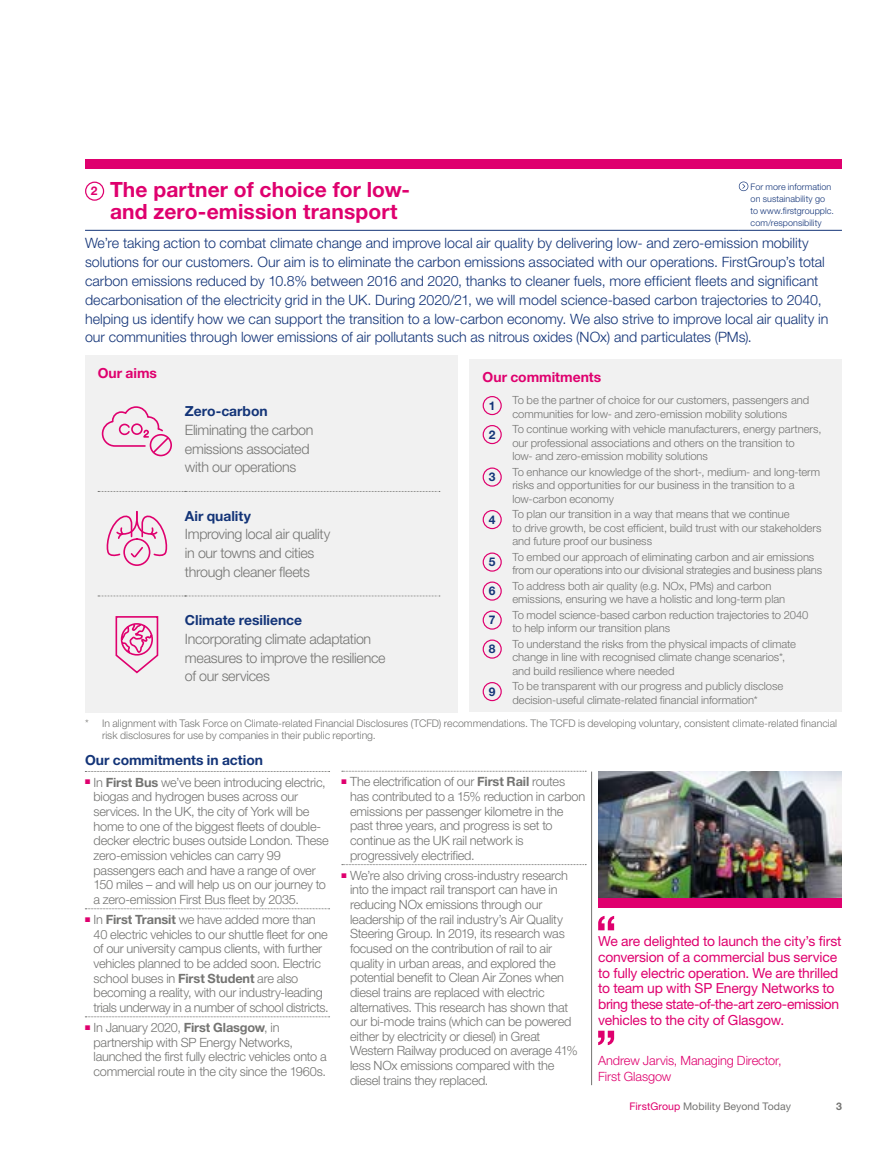
<style>
.page{position:relative;width:893px;height:1149px;background:#fff}
.page>*{position:absolute;margin:0;border:0;box-sizing:border-box;transform-origin:0 0}
.t1{font:700 21px/22.5px "Helvetica Neue LT Pro";letter-spacing:.005em;color:#df006e;text-align:center}
.t2{font:300 14.25px/18.8px "Helvetica Neue LT Pro";color:#133478}
.t3{font:300 14.25px/18.8px "Helvetica Neue LT Pro";letter-spacing:-.02em;color:#747472}
.t4{font:13.8px/15.8px "Helvetica Neue LT Pro";letter-spacing:-.015em;color:#df006e}
.t5{font:700 13.8px "Helvetica Neue LT Pro";color:#133478}
.t6{font:700 13.8px "Helvetica Neue LT Pro";color:#df006e}
.t7{font:300 12.75px/14.5px "Helvetica Neue LT Pro";letter-spacing:-.015em;color:#747472}
.t8{font:300 12.75px/15.8px "Helvetica Neue LT Pro";letter-spacing:-.01em;color:#df006e}
.t9{font:700 12px "Helvetica Neue LT Pro";color:#133478}
.t10{font:300 11.25px/13.5px "Helvetica Neue LT Pro";letter-spacing:-.005em;color:#747472}
.t11{font:300 10.5px/12px "Helvetica Neue LT Pro";color:#747472}
.t12{font:10.5px "Helvetica Neue LT Pro";letter-spacing:.005em;color:#747472}
.t13{font:700 10.5px "Helvetica Neue LT Pro";color:#747472}
.t14{font:300 9px/12px "Helvetica Neue LT Pro";letter-spacing:.01em;color:#133478}
.s1{font-size:12px}
.s2{font-weight:700}
.s3{color:#df006e}
</style>
<div class="page">
<div style="left:85px;top:160px;width:757px;height:9px;background:#df006e"></div>
<img style="left:598px;top:771px;width:244px;height:127px">
<hr style="left:591px;top:771px;width:1px;height:313px;background:#747472">
<div style="left:598px;top:898px;width:244px;height:9px;background:#df006e"></div>
<hr style="left:85px;top:230px;width:654px;height:1px;background:#133478">
<hr style="left:739px;top:230px;width:103px;height:1px;background:#133478">
<div style="left:85px;top:181px;width:19px;height:20px;border:1px solid #df006e;border-radius:50%"></div>
<svg style="left:739px;top:181px;width:9px;height:10px"></svg>
<div style="left:470px;top:360px;width:372px;height:351px;background:#f1f1f1"></div>
<div style="left:483px;top:396px;width:19px;height:19px;border:1px solid #df006e;border-radius:50%"></div>
<div style="left:483px;top:425px;width:19px;height:19px;border:1px solid #df006e;border-radius:50%"></div>
<div style="left:483px;top:467px;width:19px;height:19px;border:1px solid #df006e;border-radius:50%"></div>
<div style="left:483px;top:510px;width:19px;height:19px;border:1px solid #df006e;border-radius:50%"></div>
<div style="left:483px;top:552px;width:19px;height:19px;border:1px solid #df006e;border-radius:50%"></div>
<div style="left:483px;top:581px;width:19px;height:19px;border:1px solid #df006e;border-radius:50%"></div>
<div style="left:483px;top:610px;width:19px;height:19px;border:1px solid #df006e;border-radius:50%"></div>
<div style="left:483px;top:639px;width:19px;height:19px;border:1px solid #df006e;border-radius:50%"></div>
<div style="left:483px;top:681px;width:19px;height:20px;border:1px solid #df006e;border-radius:50%"></div>
<div style="left:85px;top:355px;width:372px;height:356px;background:#f1f1f1"></div>
<svg style="left:98px;top:491px;width:342px;height:1px"></svg>
<svg style="left:98px;top:595px;width:342px;height:1px"></svg>
<div style="left:150px;top:434px;width:22px;height:22px;border:2px solid #df006e;border-radius:50%"></div>
<svg style="left:101px;top:406px;width:70px;height:48px"></svg>
<div style="left:131px;top:423px;width:12px;height:12px;border:2px solid #df006e;border-radius:50%"></div>
<div style="left:123px;top:538px;width:27px;height:28px;border:2px solid #df006e;border-radius:50%"></div>
<svg style="left:106px;top:511px;width:62px;height:47px"></svg>
<svg style="left:115px;top:616px;width:44px;height:58px"></svg>
<svg style="left:85px;top:771px;width:245px;height:1px"></svg>
<svg style="left:85px;top:908px;width:245px;height:1px"></svg>
<svg style="left:85px;top:1016px;width:245px;height:1px"></svg>
<svg style="left:342px;top:770px;width:244px;height:1px"></svg>
<svg style="left:342px;top:864px;width:244px;height:1px"></svg>
<svg style="left:598px;top:915px;width:16px;height:15px"></svg>
<svg style="left:598px;top:1030px;width:16px;height:14px"></svg>
<h1 class="t1" style="left:91px;top:177px;width:321px"><span class="s1">2</span> The partner of choice for low&shy;and zero-emission transport</h1>
<p class="t14" style="left:751px;top:180px;width:85px">For more information on sustainability go to www.firstgroupplc. com/responsibility</p>
<p class="t2" style="left:85px;top:234px;width:745px">We’re taking action to combat climate change and improve local air quality by delivering low- and zero-emission mobility solutions for our customers. Our aim is to eliminate the carbon emissions associated with our operations. FirstGroup’s total carbon emissions reduced by 10.8% between 2016 and 2020, thanks to cleaner fuels, more efficient fleets and significant decarbonisation of the electricity grid in the UK. During 2020/21, we will model science-based carbon trajectories to 2040, helping us identify how we can support the transition to a low-carbon economy. We also strive to improve local air quality in our communities through lower emissions of air pollutants such as nitrous oxides (NOx) and particulates (PMs).</p>
<p class="t6" style="left:98px;top:364px;width:61px">Our aims</p>
<p class="t5" style="left:185px;top:402px;width:84px">Zero-carbon</p>
<p class="t3" style="left:185px;top:420px;width:130px">Eliminating the carbon emissions associated with our operations</p>
<p class="t5" style="left:185px;top:506px;width:67px">Air quality</p>
<p class="t3" style="left:185px;top:524px;width:147px">Improving local air quality in our towns and cities through cleaner fleets</p>
<p class="t5" style="left:185px;top:611px;width:119px">Climate resilience</p>
<p class="t3" style="left:185px;top:629px;width:202px">Incorporating climate adaptation measures to improve the resilience of our services</p>
<p class="t6" style="left:483px;top:369px;width:120px">Our commitments</p>
<p class="t9" style="left:489px;top:398px;width:8px">1</p>
<p class="t10" style="left:512px;top:393px;width:298px">To be the partner of choice for our customers, passengers and communities for low- and zero-emission mobility solutions</p>
<p class="t9" style="left:489px;top:427px;width:8px">2</p>
<p class="t10" style="left:512px;top:422px;width:311px">To continue working with vehicle manufacturers, energy partners, our professional associations and others on the transition to<br>low- and zero-emission mobility solutions</p>
<p class="t9" style="left:489px;top:469px;width:8px">3</p>
<p class="t10" style="left:512px;top:464px;width:309px">To enhance our knowledge of the short-, medium- and long-term risks and opportunities for our business in the transition to a low-carbon economy</p>
<p class="t9" style="left:489px;top:512px;width:8px">4</p>
<p class="t10" style="left:512px;top:507px;width:310px">To plan our transition in a way that means that we continue<br>to drive growth, be cost efficient, build trust with our stakeholders and future proof our business</p>
<p class="t9" style="left:489px;top:554px;width:8px">5</p>
<p class="t10" style="left:512px;top:549px;width:311px">To embed our approach of eliminating carbon and air emissions from our operations into our divisional strategies and business plans</p>
<p class="t9" style="left:489px;top:583px;width:8px">6</p>
<p class="t10" style="left:512px;top:578px;width:274px">To address both air quality (e.g. NOx, PMs) and carbon emissions, ensuring we have a holistic and long-term plan</p>
<p class="t9" style="left:489px;top:612px;width:8px">7</p>
<p class="t10" style="left:512px;top:607px;width:298px">To model science-based carbon reduction trajectories to 2040 to help inform our transition plans</p>
<p class="t9" style="left:489px;top:641px;width:8px">8</p>
<p class="t10" style="left:512px;top:636px;width:285px">To understand the risks from the physical impacts of climate change in line with recognised climate change scenarios*, and build resilience where needed</p>
<p class="t9" style="left:489px;top:683px;width:8px">9</p>
<p class="t10" style="left:512px;top:678px;width:272px">To be transparent with our progress and publicly disclose decision-useful climate-related financial information*</p>
<p class="t11" style="left:102px;top:717px;width:737px;text-indent:-17px">* In alignment with Task Force on Climate-related Financial Disclosures (TCFD) recommendations. The TCFD is developing voluntary, consistent climate-related financial risk disclosures for use by companies in their public reporting.</p>
<p class="t5" style="left:85px;top:750px;width:179px">Our commitments in action</p>
<p class="t7" style="left:94px;top:774px;width:237px;text-indent:-9px"><sup>■</sup> In <span class="s2">First Bus</span> we’ve been introducing electric, biogas and hydrogen buses across our services. In the UK, the city of York will be home to one of the biggest fleets of double&shy;decker electric buses outside London. These zero-emission vehicles can carry 99 passengers each and have a range of over 150 miles – and will help us on our journey to a zero-emission First Bus fleet by 2035.</p>
<p class="t7" style="left:94px;top:911px;width:237px;text-indent:-9px"><sup>■</sup> In <span class="s2">First Transit</span> we have added more than 40 electric vehicles to our shuttle fleet for one of our university campus clients, with further vehicles planned to be added soon. Electric school buses in <span class="s2">First Student</span> are also becoming a reality, with our industry-leading trials underway in a number of school districts.</p>
<p class="t7" style="left:94px;top:1019px;width:235px;text-indent:-9px"><sup>■</sup> In January 2020, <span class="s2">First Glasgow</span>, in partnership with SP Energy Networks, launched the first fully electric vehicles onto a commercial route in the city since the 1960s.</p>
<p class="t7" style="left:350px;top:774px;width:237px;text-indent:-9px"><sup>■</sup> The electrification of our <span class="s2">First Rail</span> routes has contributed to a 15% reduction in carbon emissions per passenger kilometre in the past three years, and progress is set to continue as the UK rail network is progressively electrified.</p>
<p class="t7" style="left:350px;top:867px;width:229px;text-indent:-9px"><sup>■</sup> We’re also driving cross-industry research into the impact rail transport can have in reducing NOx emissions through our leadership of the rail industry’s Air Quality Steering Group. In 2019, its research was focused on the contribution of rail to air quality in urban areas, and explored the potential benefit to Clean Air Zones when diesel trains are replaced with electric alternatives. This research has shown that our bi-mode trains (which can be powered either by electricity or diesel) in Great Western Railway produced on average 41% less NOx emissions compared with the diesel trains they replaced.</p>
<p class="t4" style="left:598px;top:932px;width:245px">We are delighted to launch the city’s first conversion of a commercial bus service to fully electric operation. We are thrilled to team up with SP Energy Networks to bring these state-of-the-art zero-emission vehicles to the city of Glasgow.</p>
<p class="t8" style="left:598px;top:1051px;width:185px">Andrew Jarvis, Managing Director,<br>First Glasgow</p>
<p class="t12" style="left:630px;top:1099px;width:163px"><span class="s3">FirstGroup</span> Mobility Beyond Today</p>
<p class="t13" style="left:836px;top:1098px;width:7px">3</p>
</div>
